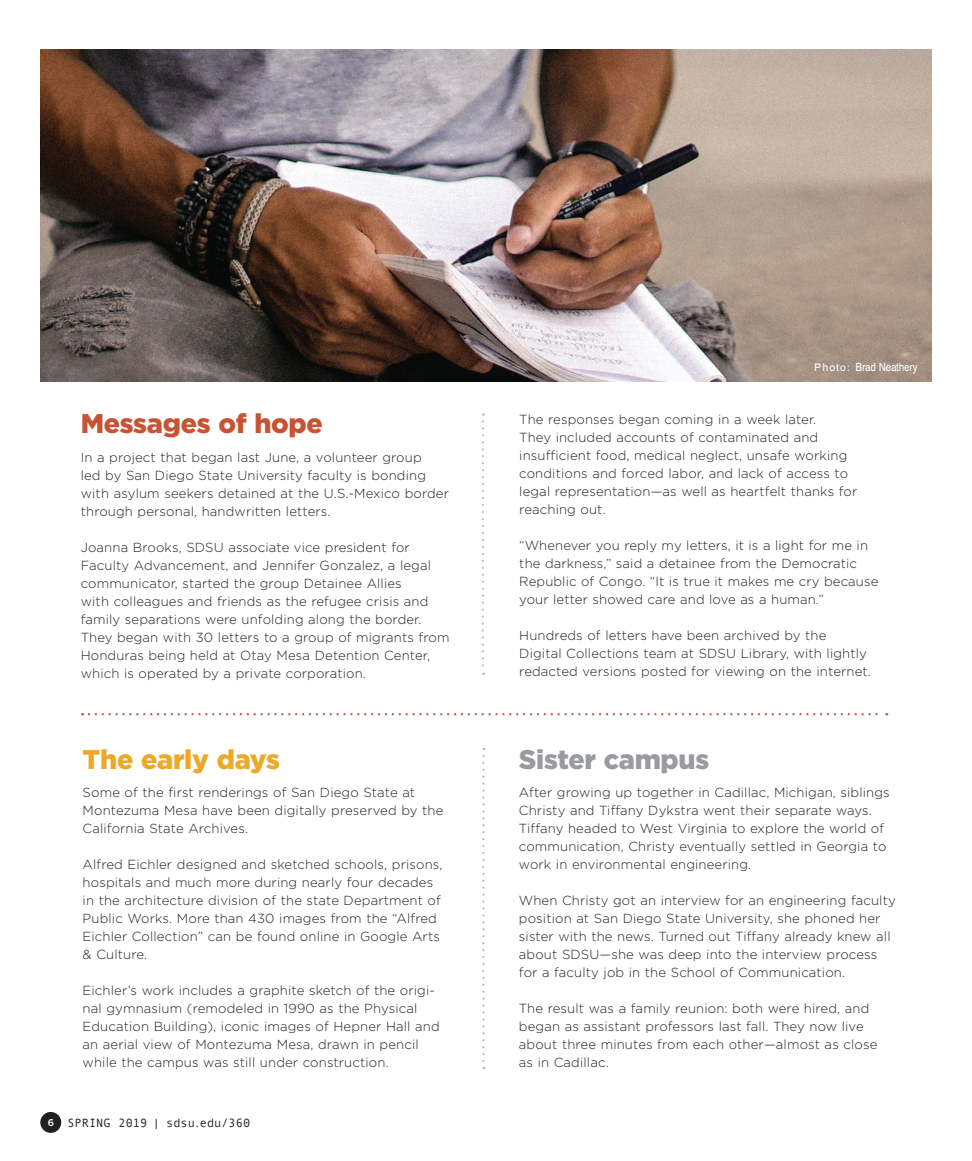
<style>
.page{position:relative;width:972px;height:1161px;background:#fff}
.page>*{position:absolute;margin:0;border:0;box-sizing:border-box;transform-origin:0 0}
.Body_Text-TIGHT{font:900 27px "Gotham";letter-spacing:-.01em;color:#c75334}
.Body_Text-TIGHT-2{font:900 27px "Gotham";letter-spacing:-.01em;color:#eea827}
.Body_Text-TIGHT-3{font:900 27px "Gotham";letter-spacing:-.01em;color:#999b9e}
.Body_Text-TIGHT-4{font:300 13.2px/18px "Gotham";letter-spacing:.01em;color:#231f20}
.t1{font:12px "Andale Mono";color:#231f20}
.Photo_Credit{font:11.4px "AT Triumvirate";letter-spacing:-.015em;color:#fff;scale:.85 1}
.t2{font:500 9.75px "Gotham";color:#fff}
.s1{font-size:10.5px}
</style>
<div class="page">
<div style="left:40px;top:1112px;width:21px;height:21px;background:#231f20;border-radius:50%"></div>
<svg style="left:482px;top:756px;width:3px;height:313px"></svg>
<img style="left:40px;top:50px;width:892px;height:332px">
<svg style="left:89px;top:713px;width:798px;height:2px"></svg>
<svg style="left:482px;top:413px;width:2px;height:262px"></svg>
<p class="Body_Text-TIGHT" style="left:81px;top:408px;width:244px">Messages of hope</p>
<p class="Body_Text-TIGHT-4" style="left:81px;top:448px;width:370px">In a project that began last June, a volunteer group<br>led by San Diego State University faculty is bonding with asylum seekers detained at the U.S.-Mexico border through personal, handwritten letters.</p>
<p class="Body_Text-TIGHT-4" style="left:81px;top:538px;width:370px">Joanna Brooks, SDSU associate vice president for Faculty Advancement, and Jennifer Gonzalez, a legal communicator, started the group Detainee Allies<br>with colleagues and friends as the refugee crisis and family separations were unfolding along the border.<br>They began with 30 letters to a group of migrants from Honduras being held at Otay Mesa Detention Center, which is operated by a private corporation.</p>
<p class="Body_Text-TIGHT-2" style="left:83px;top:743px;width:199px">The early days</p>
<p class="Body_Text-TIGHT-4" style="left:83px;top:783px;width:362px">Some of the first renderings of San Diego State at<br>Montezuma Mesa have been digitally preserved by the<br>California State Archives.</p>
<p class="Body_Text-TIGHT-4" style="left:83px;top:855px;width:361px">Alfred Eichler designed and sketched schools, prisons, hospitals and much more during nearly four decades in the architecture division of the state Department of Public Works. More than 430 images from the “Alfred Eichler Collection” can be found online in Google Arts &amp; Culture.</p>
<p class="Body_Text-TIGHT-4" style="left:83px;top:981px;width:359px">Eichler’s work includes a graphite sketch of the origi&shy;nal gymnasium (remodeled in 1990 as the Physical Education Building), iconic images of Hepner Hall and an aerial view of Montezuma Mesa, drawn in pencil while the campus was still under construction.</p>
<p class="t2" style="left:48px;top:1116px;width:8px">6</p>
<p class="t1" style="left:67px;top:1115px;width:184px">SPRING 2019 | sdsu.edu/360</p>
<p class="Photo_Credit" style="left:814px;top:360px;width:123px"><span class="s1">Photo:</span> Brad Neathery</p>
<p class="Body_Text-TIGHT-4" style="left:519px;top:410px;width:340px">The responses began coming in a week later.<br>They included accounts of contaminated and insufficient food, medical neglect, unsafe working conditions and forced labor, and lack of access to legal representation—as well as heartfelt thanks for reaching out.</p>
<p class="Body_Text-TIGHT-4" style="left:519px;top:536px;width:361px">“Whenever you reply my letters, it is a light for me in the darkness,” said a detainee from the Democratic Republic of Congo. “It is true it makes me cry because your letter showed care and love as a human.”</p>
<p class="Body_Text-TIGHT-4" style="left:519px;top:626px;width:353px">Hundreds of letters have been archived by the<br>Digital Collections team at SDSU Library, with lightly redacted versions posted for viewing on the internet.</p>
<p class="Body_Text-TIGHT-3" style="left:519px;top:743px;width:192px">Sister campus</p>
<p class="Body_Text-TIGHT-4" style="left:519px;top:783px;width:372px">After growing up together in Cadillac, Michigan, siblings Christy and Tiffany Dykstra went their separate ways.<br>Tiffany headed to West Virginia to explore the world of communication, Christy eventually settled in Georgia to work in environmental engineering.</p>
<p class="Body_Text-TIGHT-4" style="left:519px;top:891px;width:378px">When Christy got an interview for an engineering faculty position at San Diego State University, she phoned her sister with the news. Turned out Tiffany already knew all about SDSU—she was deep into the interview process for a faculty job in the School of Communication.</p>
<p class="Body_Text-TIGHT-4" style="left:519px;top:999px;width:360px">The result was a family reunion: both were hired, and began as assistant professors last fall. They now live about three minutes from each other—almost as close as in Cadillac.</p>
</div>
